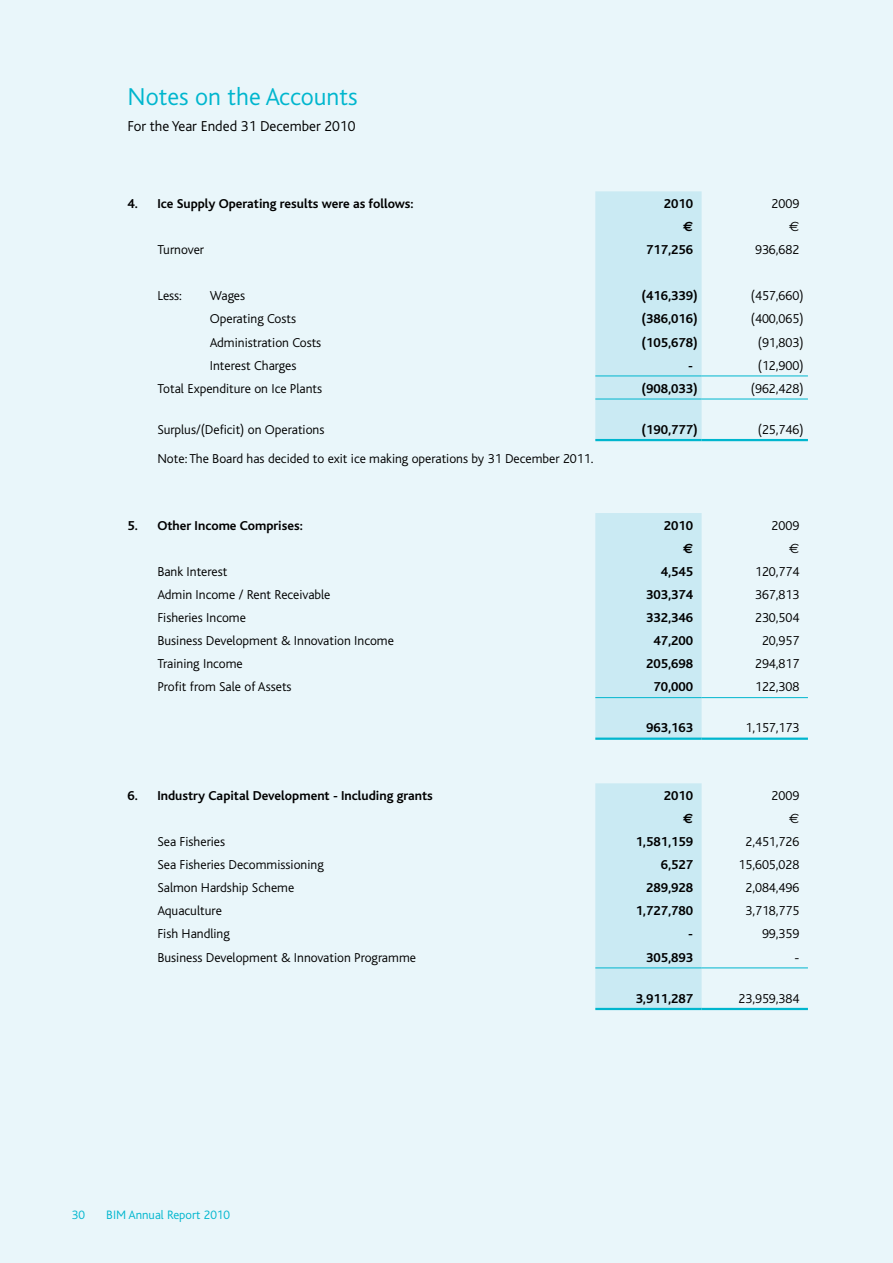
<style>
.page{position:relative;width:893px;height:1263px;background:#e9f6fa}
.page>*{position:absolute;margin:0;border:0;box-sizing:border-box;transform-origin:0 0}
.t1{font:300 25.5px "Bliss";color:#00b6ce}
.t2{font:300 15px "Bliss";color:#000}
.t3{font:300 13.5px "Bliss";color:#000}
.t4{font:700 13.5px "Bliss";color:#000}
.t5{font:700 13.5px "Euro Sans";color:#000}
.t6{font:13.5px "Euro Sans";color:#000}
.t7{font:300 12.75px "Bliss";color:#00b6ce}
</style>
<div class="page">
<div style="left:595px;top:191px;width:107px;height:248px;background:#caeaf3"></div>
<hr style="left:595px;top:399px;width:107px;height:1px;background:#00b6ce">
<hr style="left:595px;top:439px;width:107px;height:2px;background:#00b6ce">
<hr style="left:702px;top:399px;width:106px;height:1px;background:#00b6ce">
<hr style="left:702px;top:439px;width:106px;height:2px;background:#00b6ce">
<hr style="left:595px;top:376px;width:107px;height:1px;background:#00b6ce">
<hr style="left:702px;top:376px;width:106px;height:1px;background:#00b6ce">
<div style="left:595px;top:513px;width:107px;height:224px;background:#caeaf3"></div>
<hr style="left:595px;top:697px;width:107px;height:1px;background:#00b6ce">
<hr style="left:595px;top:737px;width:107px;height:3px;background:#00b6ce">
<hr style="left:702px;top:697px;width:106px;height:1px;background:#00b6ce">
<hr style="left:702px;top:737px;width:106px;height:3px;background:#00b6ce">
<div style="left:595px;top:783px;width:107px;height:225px;background:#caeaf3"></div>
<hr style="left:595px;top:967px;width:107px;height:1px;background:#00b6ce">
<hr style="left:595px;top:1008px;width:107px;height:2px;background:#00b6ce">
<hr style="left:702px;top:967px;width:106px;height:1px;background:#00b6ce">
<hr style="left:702px;top:1008px;width:106px;height:2px;background:#00b6ce">
<h1 class="t1" style="left:128px;top:83px;width:232px">Notes on the Accounts</h1>
<p class="t2" style="left:128px;top:118px;width:229px">For the Year Ended 31 December 2010</p>
<p class="t4" style="left:128px;top:197px;width:288px">4. Ice Supply Operating results were as follows:</p>
<p class="t4" style="left:664px;top:197px;width:31px">2010</p>
<p class="t3" style="left:772px;top:196px;width:29px">2009</p>
<p class="t5" style="left:683px;top:219px;width:12px">€</p>
<p class="t6" style="left:789px;top:219px;width:12px">€</p>
<p class="t3" style="left:157px;top:243px;width:48px">Turnover</p>
<p class="t4" style="left:646px;top:243px;width:49px">717,256</p>
<p class="t3" style="left:755px;top:243px;width:46px">936,682</p>
<p class="t3" style="left:157px;top:289px;width:26px">Less:</p>
<p class="t3" style="left:210px;top:289px;width:37px">Wages</p>
<p class="t4" style="left:641px;top:289px;width:58px">(416,339)</p>
<p class="t3" style="left:751px;top:289px;width:54px">(457,660)</p>
<p class="t3" style="left:210px;top:312px;width:88px">Operating Costs</p>
<p class="t4" style="left:641px;top:312px;width:58px">(386,016)</p>
<p class="t3" style="left:751px;top:312px;width:54px">(400,065)</p>
<p class="t3" style="left:210px;top:335px;width:113px">Administration Costs</p>
<p class="t4" style="left:641px;top:335px;width:58px">(105,678)</p>
<p class="t3" style="left:758px;top:335px;width:47px">(91,803)</p>
<p class="t3" style="left:210px;top:358px;width:88px">Interest Charges</p>
<p class="t4" style="left:688px;top:358px;width:6px">-</p>
<p class="t3" style="left:758px;top:358px;width:47px">(12,900)</p>
<p class="t3" style="left:157px;top:381px;width:166px">Total Expenditure on Ice Plants</p>
<p class="t4" style="left:641px;top:381px;width:58px">(908,033)</p>
<p class="t3" style="left:751px;top:381px;width:54px">(962,428)</p>
<p class="t3" style="left:157px;top:422px;width:169px">Surplus/(Deficit) on Operations</p>
<p class="t4" style="left:641px;top:422px;width:58px">(190,777)</p>
<p class="t3" style="left:758px;top:422px;width:47px">(25,746)</p>
<p class="t3" style="left:157px;top:452px;width:438px">Note: The Board has decided to exit ice making operations by 31 December 2011.</p>
<p class="t4" style="left:128px;top:518px;width:177px">5. Other Income Comprises:</p>
<p class="t4" style="left:664px;top:518px;width:31px">2010</p>
<p class="t3" style="left:772px;top:518px;width:29px">2009</p>
<p class="t5" style="left:683px;top:540px;width:12px">€</p>
<p class="t6" style="left:789px;top:540px;width:12px">€</p>
<p class="t3" style="left:157px;top:564px;width:72px">Bank Interest</p>
<p class="t4" style="left:661px;top:564px;width:34px">4,545</p>
<p class="t3" style="left:755px;top:564px;width:46px">120,774</p>
<p class="t3" style="left:157px;top:587px;width:175px">Admin Income / Rent Receivable</p>
<p class="t4" style="left:646px;top:587px;width:49px">303,374</p>
<p class="t3" style="left:755px;top:587px;width:46px">367,813</p>
<p class="t3" style="left:157px;top:610px;width:90px">Fisheries Income</p>
<p class="t4" style="left:646px;top:611px;width:49px">332,346</p>
<p class="t3" style="left:755px;top:610px;width:46px">230,504</p>
<p class="t3" style="left:157px;top:633px;width:238px">Business Development &amp; Innovation Income</p>
<p class="t4" style="left:653px;top:634px;width:41px">47,200</p>
<p class="t3" style="left:762px;top:633px;width:39px">20,957</p>
<p class="t3" style="left:157px;top:657px;width:87px">Training Income</p>
<p class="t4" style="left:646px;top:657px;width:49px">205,698</p>
<p class="t3" style="left:755px;top:657px;width:46px">294,817</p>
<p class="t3" style="left:157px;top:680px;width:136px">Profit from Sale of Assets</p>
<p class="t4" style="left:653px;top:680px;width:41px">70,000</p>
<p class="t3" style="left:755px;top:680px;width:46px">122,308</p>
<p class="t4" style="left:646px;top:721px;width:49px">963,163</p>
<p class="t3" style="left:745px;top:721px;width:56px">1,157,173</p>
<p class="t4" style="left:128px;top:788px;width:307px">6. Industry Capital Development - Including grants</p>
<p class="t4" style="left:664px;top:788px;width:31px">2010</p>
<p class="t3" style="left:772px;top:788px;width:29px">2009</p>
<p class="t5" style="left:683px;top:810px;width:12px">€</p>
<p class="t6" style="left:789px;top:810px;width:12px">€</p>
<p class="t3" style="left:157px;top:835px;width:69px">Sea Fisheries</p>
<p class="t4" style="left:636px;top:835px;width:59px">1,581,159</p>
<p class="t3" style="left:745px;top:835px;width:56px">2,451,726</p>
<p class="t3" style="left:157px;top:858px;width:168px">Sea Fisheries Decommissioning</p>
<p class="t4" style="left:661px;top:858px;width:34px">6,527</p>
<p class="t3" style="left:738px;top:858px;width:62px">15,605,028</p>
<p class="t3" style="left:157px;top:881px;width:138px">Salmon Hardship Scheme</p>
<p class="t4" style="left:646px;top:881px;width:49px">289,928</p>
<p class="t3" style="left:745px;top:881px;width:56px">2,084,496</p>
<p class="t3" style="left:157px;top:904px;width:66px">Aquaculture</p>
<p class="t4" style="left:636px;top:904px;width:59px">1,727,780</p>
<p class="t3" style="left:745px;top:904px;width:56px">3,718,775</p>
<p class="t3" style="left:157px;top:927px;width:74px">Fish Handling</p>
<p class="t4" style="left:688px;top:927px;width:6px">-</p>
<p class="t3" style="left:762px;top:927px;width:39px">99,359</p>
<p class="t3" style="left:157px;top:950px;width:260px">Business Development &amp; Innovation Programme</p>
<p class="t4" style="left:646px;top:950px;width:49px">305,893</p>
<p class="t3" style="left:794px;top:950px;width:6px">-</p>
<p class="t4" style="left:636px;top:991px;width:59px">3,911,287</p>
<p class="t3" style="left:738px;top:991px;width:62px">23,959,384</p>
<p class="t7" style="left:72px;top:1208px;width:15px">30</p>
<p class="t7" style="left:106px;top:1208px;width:125px">BIM Annual Report 2010</p>
</div>
